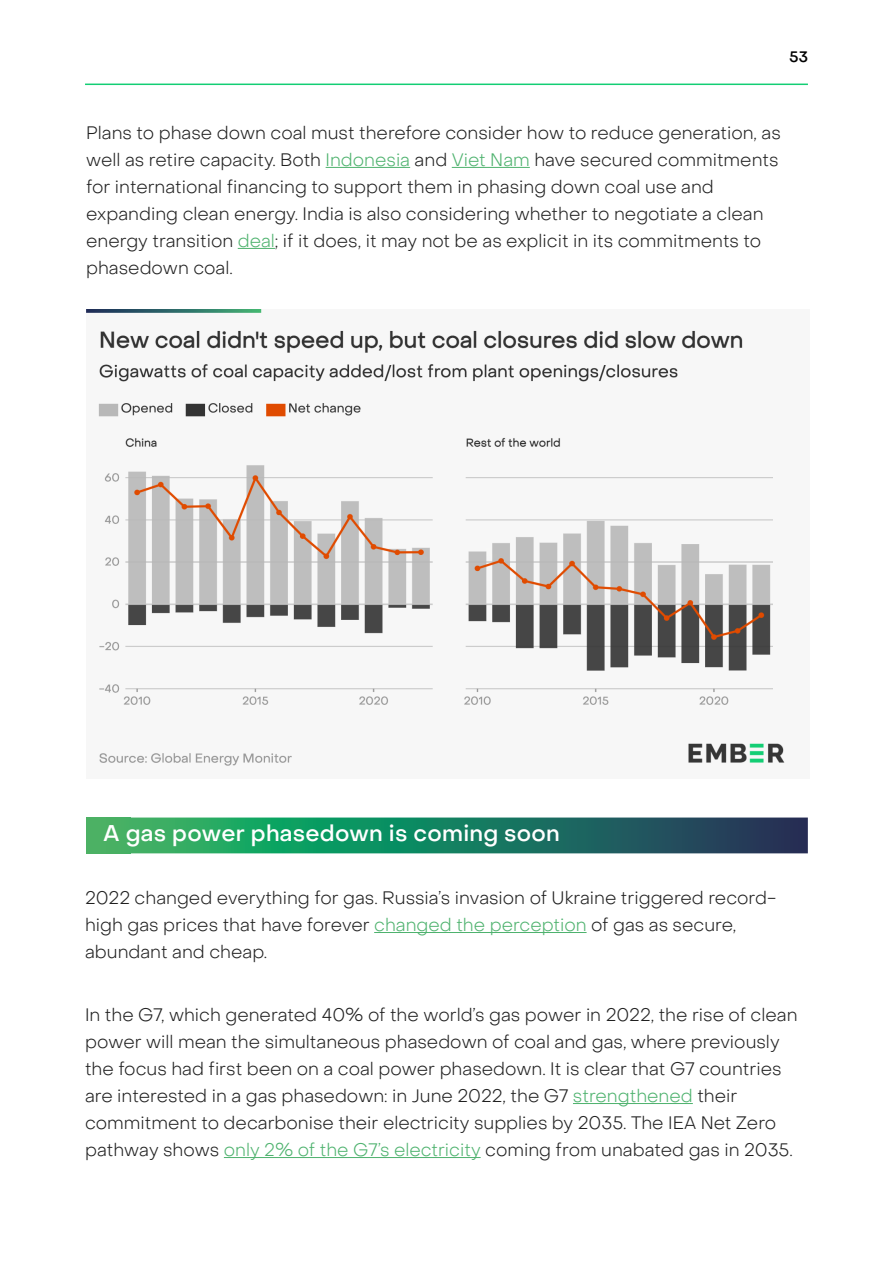
<style>
.page{position:relative;width:893px;height:1263px;background:#fff}
.page>*{position:absolute;margin:0;border:0;box-sizing:border-box;transform-origin:0 0}
.t1{font:500 22.5px "Object Sans";letter-spacing:.01em;color:#fff}
.t2{font:300 18px/27px "Object Sans";color:#202020}
.t3{font:500 15px "Object Sans";color:#000}
.s1{color:#4eb26e}
</style>
<div class="page">
<hr style="left:85px;top:84px;width:723px;height:1px;background:#13ce74">
<img style="left:86px;top:309px;width:699px;height:457px">
<svg style="left:131px;top:817px;width:677px;height:36px;background:#1f7b61"></svg>
<div style="left:86px;top:817px;width:45px;height:36px;background:#4ab064"></div>
<hr style="left:374px;top:932px;width:213px;height:1px;background:#4eb26e">
<hr style="left:573px;top:1103px;width:120px;height:1px;background:#4eb26e">
<hr style="left:224px;top:1157px;width:257px;height:1px;background:#4eb26e">
<hr style="left:326px;top:167px;width:84px;height:1px;background:#4eb26e">
<hr style="left:452px;top:167px;width:78px;height:1px;background:#4eb26e">
<hr style="left:238px;top:248px;width:37px;height:1px;background:#4eb26e">
<p class="t3" style="left:789px;top:48px;width:20px">53</p>
<p class="t2" style="left:86px;top:119px;width:696px">Plans to phase down coal must therefore consider how to reduce generation, as well as retire capacity. Both <span class="s1">Indonesia</span> and <span class="s1">Viet Nam</span> have secured commitments for international financing to support them in phasing down coal use and expanding clean energy. India is also considering whether to negotiate a clean energy transition <span class="s1">deal</span>; if it does, it may not be as explicit in its commitments to phasedown coal.</p>
<p class="t1" style="left:103px;top:819px;width:458px">A gas power phasedown is coming soon</p>
<p class="t2" style="left:85px;top:884px;width:693px">2022 changed everything for gas. Russia’s invasion of Ukraine triggered record&shy;high gas prices that have forever <span class="s1">changed the perception</span> of gas as secure, abundant and cheap.</p>
<p class="t2" style="left:85px;top:1001px;width:714px">In the G7, which generated 40% of the world’s gas power in 2022, the rise of clean power will mean the simultaneous phasedown of coal and gas, where previously the focus had first been on a coal power phasedown. It is clear that G7 countries are interested in a gas phasedown: in June 2022, the G7 <span class="s1">strengthened</span> their commitment to decarbonise their electricity supplies by 2035. The IEA Net Zero pathway shows <span class="s1">only 2% of the G7’s electricity</span> coming from unabated gas in 2035.</p>
</div>
